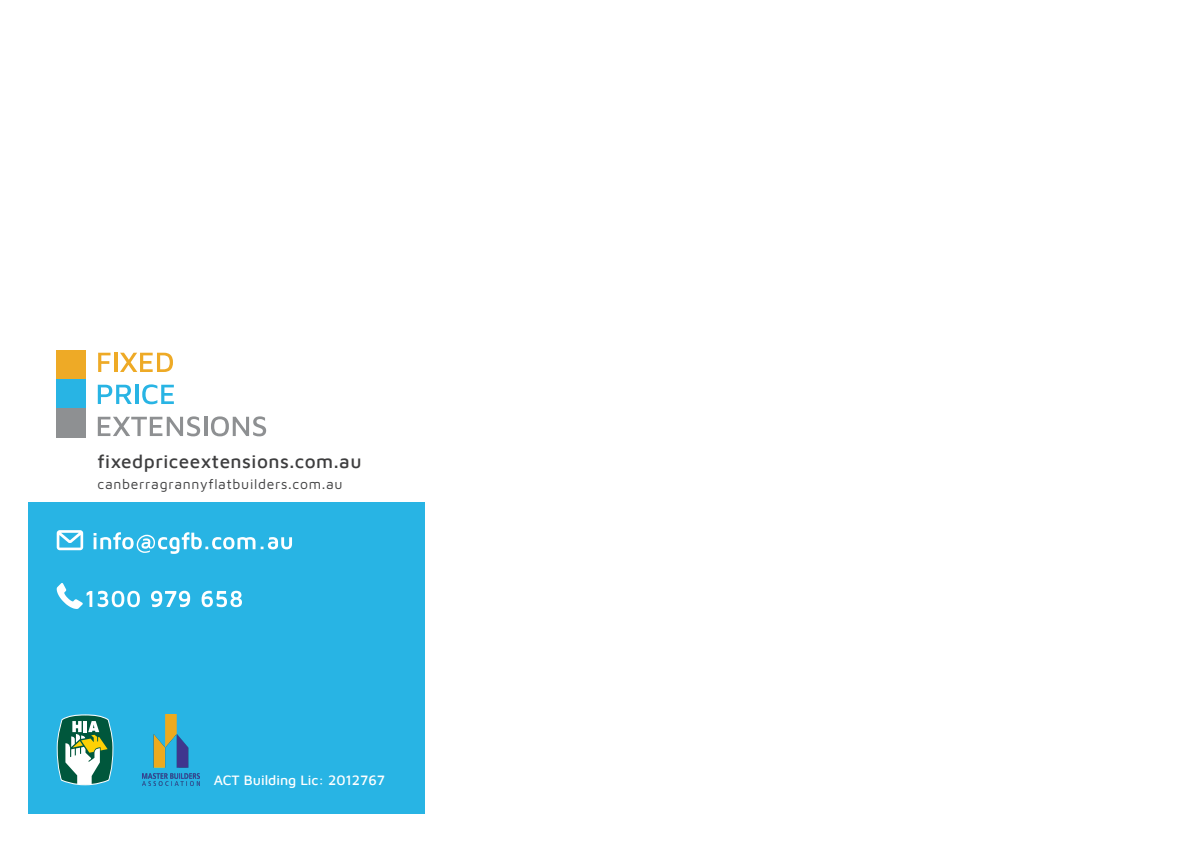
<style>
.page{position:relative;width:1191px;height:842px;background:#fff}
.page>*{position:absolute;margin:0;border:0;box-sizing:border-box;transform-origin:0 0}
.t1{font:500 19px "Maven Pro";letter-spacing:.025em;color:#3e3e3f}
.t2{font:14px "Maven Pro";letter-spacing:.05em;color:#3e3e3f}
.t3{font:500 14px "Maven Pro";color:#fff}
</style>
<div class="page">
<div style="left:28px;top:502px;width:397px;height:312px;background:#28b4e4"></div>
<svg style="left:94px;top:532px;width:198px;height:22px"></svg>
<svg style="left:57px;top:530px;width:26px;height:20px"></svg>
<svg style="left:57px;top:583px;width:185px;height:26px"></svg>
<svg style="left:57px;top:714px;width:56px;height:71px;background:#699f89"></svg>
<img style="left:142px;top:714px;width:57px;height:71px">
<div style="left:57px;top:350px;width:29px;height:29px;background:#eeaa26"></div>
<div style="left:57px;top:379px;width:29px;height:29px;background:#28b4e4"></div>
<div style="left:57px;top:408px;width:29px;height:29px;background:#8e9092"></div>
<svg style="left:98px;top:353px;width:12px;height:19px"></svg>
<hr style="left:114px;top:353px;width:3px;height:19px;background:#eeaa26">
<svg style="left:120px;top:353px;width:53px;height:19px"></svg>
<svg style="left:98px;top:385px;width:34px;height:19px"></svg>
<hr style="left:135px;top:385px;width:4px;height:19px;background:#28b4e4">
<svg style="left:142px;top:384px;width:32px;height:20px"></svg>
<svg style="left:98px;top:416px;width:102px;height:20px"></svg>
<hr style="left:204px;top:417px;width:3px;height:19px;background:#8e9092">
<svg style="left:211px;top:416px;width:55px;height:20px"></svg>
<h1 class="t1" style="left:97px;top:448px;width:265px">fixedpriceextensions.com.au</h1>
<p class="t2" style="left:97px;top:475px;width:247px">canberragrannyflatbuilders.com.au</p>
<p class="t3" style="left:214px;top:771px;width:173px">ACT Building Lic: 2012767</p>
</div>
